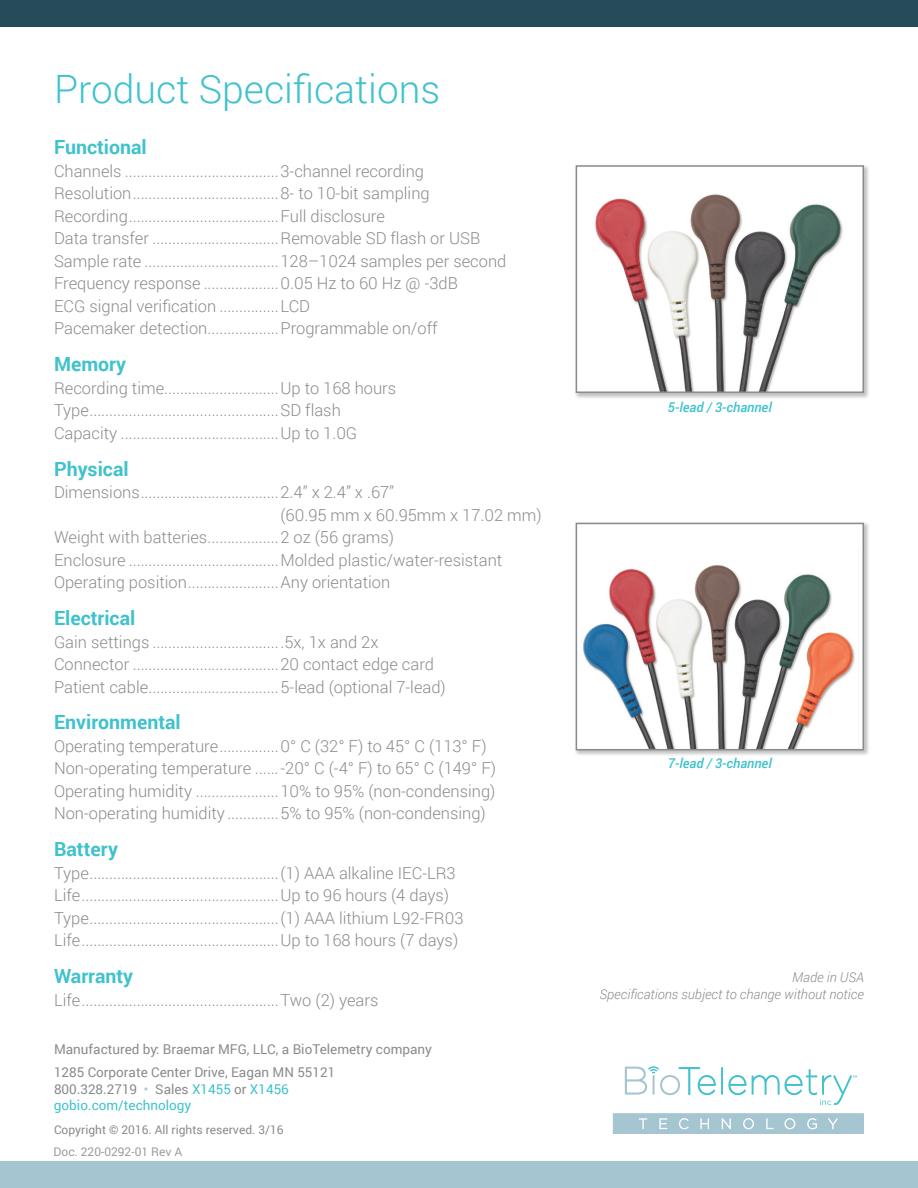
<style>
.page{position:relative;width:918px;height:1188px;background:#fff}
.page>*{position:absolute;margin:0;border:0;box-sizing:border-box;transform-origin:0 0}
.t1{font:300 39px "Roboto";color:#40c2cc}
.t2{font:700 19.5px "Roboto";color:#40c2cc}
.t3{font:300 16.5px "Roboto";color:#8a8c8c}
.t4{font:13.5px/23px "Roboto";color:#8a8c8c}
.t5{font:italic 300 13.5px "Roboto";color:#8a8c8c}
.t6{font:13.5px/16.5px "Roboto";color:#40c2cc}
.t7{font:italic 500 13.5px "Roboto";color:#40c2cc}
.t8{font:12px "Roboto";color:#8a8c8c}
.t9{font:12px "Roboto";color:#999}
.s1{color:#8a8c8c}
.s2{color:#a5c5d1}
</style>
<div class="page">
<div style="left:574px;top:164px;width:297px;height:235px;background:#000;opacity:.25"></div>
<div style="left:576px;top:166px;width:287px;height:226px;background:#fff"></div>
<img style="left:595px;top:194px;width:248px;height:196px">
<div style="left:576px;top:165px;width:288px;height:228px;border:2px solid #8a8c8c"></div>
<div style="left:574px;top:521px;width:297px;height:236px;background:#000;opacity:.25"></div>
<div style="left:576px;top:523px;width:287px;height:227px;background:#fff"></div>
<img style="left:583px;top:565px;width:272px;height:182px">
<div style="left:576px;top:523px;width:288px;height:227px;border:2px solid #8a8c8c"></div>
<div style="left:0;top:0;width:918px;height:27px;background:#264c59"></div>
<hr style="left:721px;top:1067px;width:2px;height:28px;background:#40c2cc">
<svg style="left:625px;top:1066px;width:91px;height:29px"></svg>
<svg style="left:728px;top:1069px;width:129px;height:36px"></svg>
<svg style="left:613px;top:1113px;width:251px;height:21px;background:#abc9d4"></svg>
<div style="left:0;top:1161px;width:918px;height:27px;background:#a5c5d1"></div>
<p class="t1" style="left:54px;top:62px;width:388px">Product Specifications</p>
<p class="t2" style="left:54px;top:134px;width:94px">Functional</p>
<p class="t3" style="left:54px;top:160px;width:372px">Channels .......................................3-channel recording</p>
<p class="t3" style="left:54px;top:182px;width:377px">Resolution.....................................8- to 10-bit sampling</p>
<p class="t3" style="left:54px;top:205px;width:332px">Recording......................................Full disclosure</p>
<p class="t3" style="left:54px;top:227px;width:428px">Data transfer ................................Removable SD flash or USB</p>
<p class="t3" style="left:54px;top:250px;width:454px">Sample rate ..................................128–1024 samples per second</p>
<p class="t3" style="left:54px;top:272px;width:405px">Frequency response ...................0.05 Hz to 60 Hz @ -3dB</p>
<p class="t3" style="left:54px;top:295px;width:258px">ECG signal verification ...............LCD</p>
<p class="t3" style="left:54px;top:317px;width:385px">Pacemaker detection..................Programmable on/off</p>
<p class="t2" style="left:54px;top:351px;width:74px">Memory</p>
<p class="t3" style="left:54px;top:376px;width:344px">Recording time.............................Up to 168 hours</p>
<p class="t3" style="left:54px;top:399px;width:288px">Type................................................SD flash</p>
<p class="t3" style="left:54px;top:421px;width:305px">Capacity ........................................Up to 1.0G</p>
<p class="t2" style="left:54px;top:455px;width:76px">Physical</p>
<p class="t3" style="left:54px;top:481px;width:342px">Dimensions...................................2.4” x 2.4” x .67”</p>
<p class="t3" style="left:280px;top:503px;width:263px">(60.95 mm x 60.95mm x 17.02 mm)</p>
<p class="t3" style="left:54px;top:526px;width:342px">Weight with batteries..................2 oz (56 grams)</p>
<p class="t3" style="left:54px;top:548px;width:450px">Enclosure ......................................Molded plastic/water-resistant</p>
<p class="t3" style="left:54px;top:571px;width:338px">Operating position.......................Any orientation</p>
<p class="t2" style="left:54px;top:604px;width:83px">Electrical</p>
<p class="t3" style="left:54px;top:630px;width:326px">Gain settings .................................5x, 1x and 2x</p>
<p class="t3" style="left:54px;top:653px;width:382px">Connector .....................................20 contact edge card</p>
<p class="t3" style="left:54px;top:675px;width:393px">Patient cable.................................5-lead (optional 7-lead)</p>
<p class="t2" style="left:54px;top:709px;width:128px">Environmental</p>
<p class="t3" style="left:54px;top:735px;width:434px">Operating temperature...............0° C (32° F) to 45° C (113° F)</p>
<p class="t3" style="left:54px;top:757px;width:444px">Non-operating temperature ......-20° C (-4° F) to 65° C (149° F)</p>
<p class="t3" style="left:54px;top:780px;width:443px">Operating humidity .....................10% to 95% (non-condensing)</p>
<p class="t3" style="left:54px;top:802px;width:433px">Non-operating humidity .............5% to 95% (non-condensing)</p>
<p class="t2" style="left:54px;top:836px;width:65px">Battery</p>
<p class="t3" style="left:54px;top:862px;width:403px">Type................................................(1) AAA alkaline IEC-LR3</p>
<p class="t3" style="left:54px;top:884px;width:397px">Life..................................................Up to 96 hours (4 days)</p>
<p class="t3" style="left:54px;top:907px;width:411px">Type................................................(1) AAA lithium L92-FR03</p>
<p class="t3" style="left:54px;top:929px;width:406px">Life..................................................Up to 168 hours (7 days)</p>
<p class="t2" style="left:54px;top:963px;width:81px">Warranty</p>
<p class="t3" style="left:54px;top:988px;width:326px">Life..................................................Two (2) years</p>
<p class="t4" style="left:54px;top:1038px;width:380px">Manufactured by: Braemar MFG, LLC, a BioTelemetry company<br>1285 Corporate Center Drive, Eagan MN 55121</p>
<p class="t6" style="left:54px;top:1080px;width:236px"><span class="s1">800.328.2719</span> <span class="s2">•</span> <span class="s1">Sales</span> X1455 <span class="s1">or</span> X1456 gobio.com/technology</p>
<p class="t8" style="left:54px;top:1121px;width:231px">Copyright © 2016. All rights reserved. 3/16</p>
<p class="t9" style="left:54px;top:1143px;width:130px">Doc. 220-0292-01 Rev A</p>
<p class="t7" style="left:668px;top:398px;width:105px">5-lead / 3-channel</p>
<p class="t7" style="left:668px;top:754px;width:105px">7-lead / 3-channel</p>
<p class="t5" style="left:792px;top:968px;width:73px">Made in USA</p>
<p class="t5" style="left:600px;top:984px;width:266px">Specifications subject to change without notice</p>
</div>
